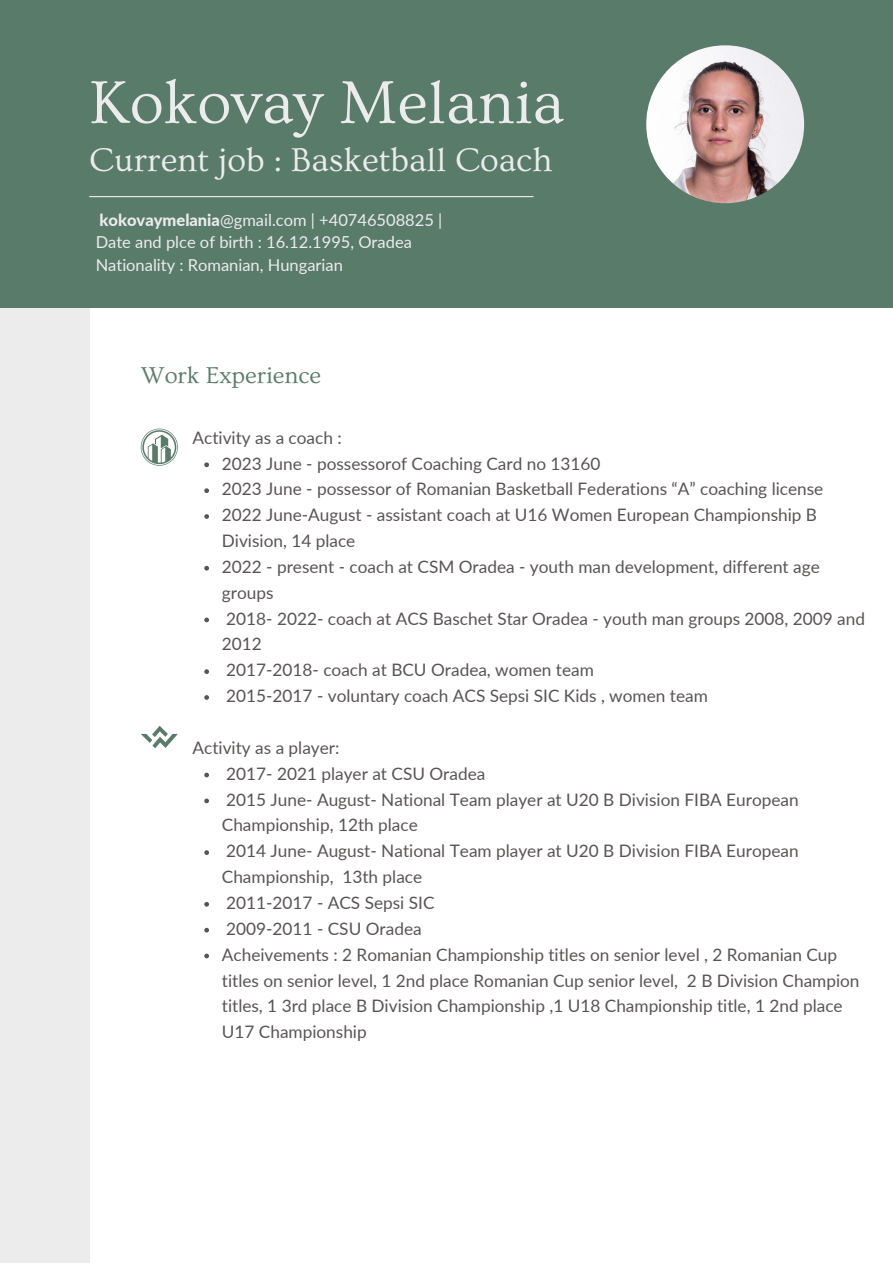
<style>
.page{position:relative;width:893px;height:1264px;background:#fff}
.page>*{position:absolute;margin:0;border:0;box-sizing:border-box;transform-origin:0 0}
.t1{font:63px "Ovo";color:#edeced}
.t2{font:34.5px "Ovo";color:#edeced}
.t3{font:24px "Ovo";color:#597b6a}
.t4{font:17.25px/25.8px "Lato";color:#595454}
.t5{font:16.5px "Lato";color:#edeced}
.s1{font-weight:800}
</style>
<div class="page">
<div style="left:0;top:0;width:892px;height:308px;background:#597b6a"></div>
<img style="left:646px;top:45px;width:158px;height:158px;border-radius:50%">
<hr style="left:89px;top:196px;width:444px;height:1px;background:#edeced">
<svg style="left:141px;top:428px;width:37px;height:38px"></svg>
<svg style="left:141px;top:726px;width:37px;height:22px"></svg>
<div style="left:0;top:308px;width:90px;height:954px;background:#edeced"></div>
<svg style="left:204px;top:462px;width:5px;height:5px"></svg>
<svg style="left:204px;top:488px;width:5px;height:5px"></svg>
<svg style="left:204px;top:514px;width:5px;height:5px"></svg>
<svg style="left:204px;top:566px;width:5px;height:4px"></svg>
<svg style="left:204px;top:617px;width:5px;height:5px"></svg>
<svg style="left:204px;top:669px;width:5px;height:5px"></svg>
<svg style="left:204px;top:695px;width:5px;height:4px"></svg>
<svg style="left:204px;top:772px;width:5px;height:5px"></svg>
<svg style="left:204px;top:798px;width:5px;height:5px"></svg>
<svg style="left:204px;top:850px;width:5px;height:5px"></svg>
<svg style="left:204px;top:902px;width:5px;height:4px"></svg>
<svg style="left:204px;top:927px;width:5px;height:5px"></svg>
<svg style="left:204px;top:953px;width:5px;height:5px"></svg>
<p class="t1" style="left:89px;top:68px;width:476px">Kokovay Melania</p>
<p class="t2" style="left:89px;top:141px;width:465px">Current job : Basketball Coach</p>
<p class="t5" style="left:100px;top:209px;width:344px"><span class="s1">kokovaymelania</span>@gmail.com | +40746508825 |</p>
<p class="t5" style="left:96px;top:232px;width:318px">Date and plce of birth : 16.12.1995, Oradea</p>
<p class="t5" style="left:96px;top:254px;width:249px">Nationality : Romanian, Hungarian</p>
<p class="t3" style="left:141px;top:363px;width:182px">Work Experience</p>
<p class="t4" style="left:192px;top:424px;width:151px">Activity as a coach :</p>
<p class="t4" style="left:222px;top:450px;width:380px">2023 June - possessorof Coaching Card no 13160</p>
<p class="t4" style="left:222px;top:476px;width:603px">2023 June - possessor of Romanian Basketball Federations “A” coaching license</p>
<p class="t4" style="left:222px;top:501px;width:596px">2022 June-August - assistant coach at U16 Women European Championship B<br>Division, 14 place</p>
<p class="t4" style="left:222px;top:553px;width:599px">2022 - present - coach at CSM Oradea - youth man development, different age groups</p>
<p class="t4" style="left:222px;top:605px;width:644px">2018- 2022- coach at ACS Baschet Star Oradea - youth man groups 2008, 2009 and<br>2012</p>
<p class="t4" style="left:226px;top:656px;width:369px">2017-2018- coach at BCU Oradea, women team</p>
<p class="t4" style="left:226px;top:682px;width:483px">2015-2017 - voluntary coach ACS Sepsi SIC Kids , women team</p>
<p class="t4" style="left:192px;top:734px;width:148px">Activity as a player:</p>
<p class="t4" style="left:226px;top:760px;width:260px">2017- 2021 player at CSU Oradea</p>
<p class="t4" style="left:222px;top:786px;width:578px">2015 June- August- National Team player at U20 B Division FIBA European<br>Championship, 12th place</p>
<p class="t4" style="left:222px;top:837px;width:578px">2014 June- August- National Team player at U20 B Division FIBA European<br>Championship, 13th place</p>
<p class="t4" style="left:226px;top:889px;width:210px">2011-2017 - ACS Sepsi SIC</p>
<p class="t4" style="left:226px;top:915px;width:197px">2009-2011 - CSU Oradea</p>
<p class="t4" style="left:222px;top:941px;width:639px">Acheivements : 2 Romanian Championship titles on senior level , 2 Romanian Cup titles on senior level, 1 2nd place Romanian Cup senior level, 2 B Division Champion titles, 1 3rd place B Division Championship ,1 U18 Championship title, 1 2nd place U17 Championship</p>
</div>
